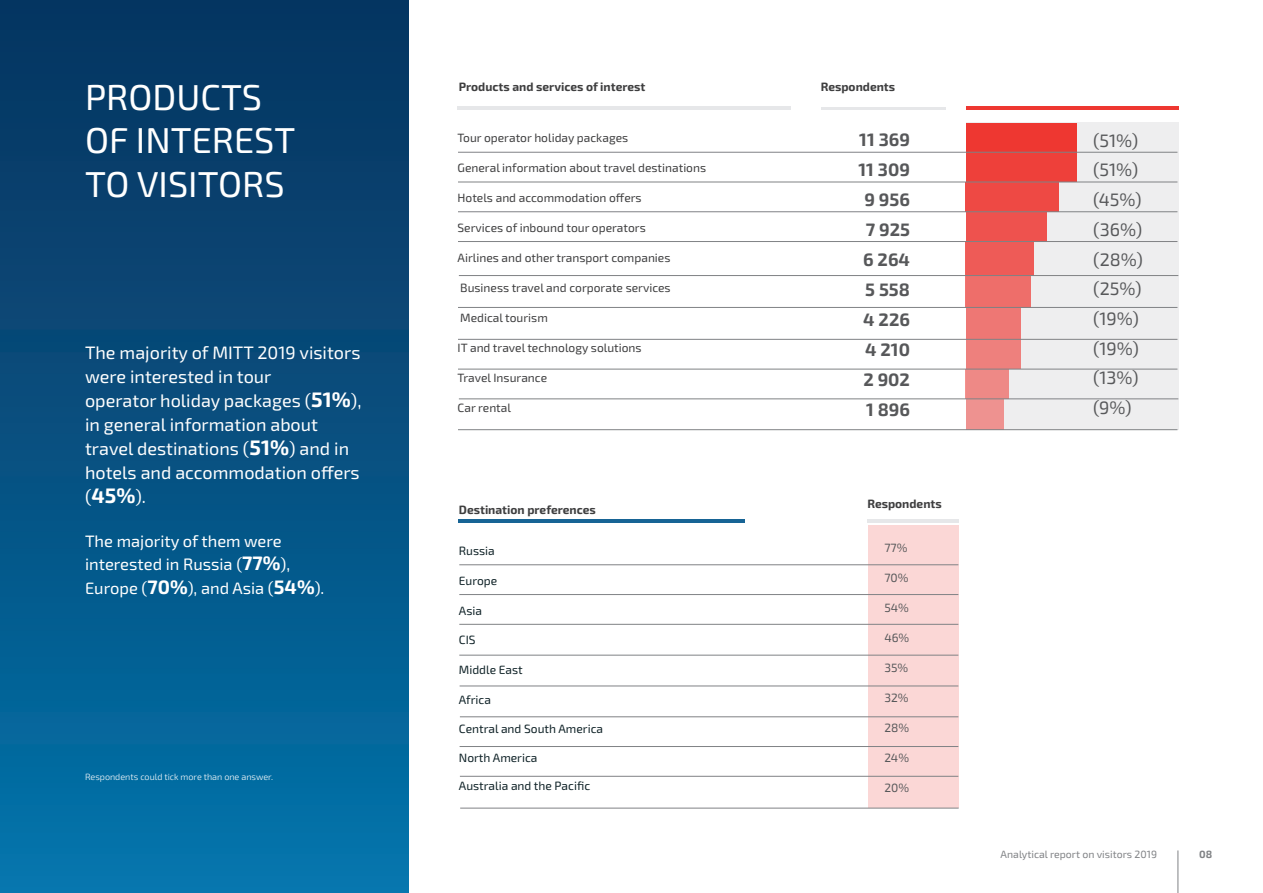
<style>
.page{position:relative;width:1263px;height:893px;background:#fff}
.page>*{position:absolute;margin:0;border:0;box-sizing:border-box;transform-origin:0 0}
.t1{font:36px/43.2px "Exo 2.0";color:#fff}
.t2{font:18px/24px "Exo 2.0";color:#fff}
.t3{font:18px/29.7px "Exo 2.0";color:#57585a}
.t4{font:700 18px/30px "Exo 2.0";color:#57585a;text-align:center}
.t5{font:16.5px/23.4px "Exo 2.0";color:#fff}
.t6{font:12px "Exo 2.0";color:#3e3e3f}
.t7{font:12px "Exo 2.0";color:#0f2227}
.t8{font:700 12px "Exo 2.0";color:#3e3e3f}
.t9{font:12px "Exo 2.0";color:#57585a}
.t10{font:10.5px "Exo 2.0";color:#808285}
.t11{font:700 10.5px "Exo 2.0";color:#808285}
.t12{font:300 9px "Exo 2.0";color:#fff}
.s1{font-weight:700;font-size:21px}
.s2{font-weight:700;font-size:19.5px}
</style>
<div class="page">
<img style="left:0;top:0;width:408px;height:893px">
<div style="left:966px;top:123px;width:212px;height:307px;background:#eeeeef"></div>
<div style="left:966px;top:123px;width:111px;height:29px;background:#ee3731"></div>
<div style="left:966px;top:212px;width:80px;height:30px;background:#ee524e"></div>
<div style="left:966px;top:308px;width:54px;height:31px;background:#ee7774"></div>
<div style="left:966px;top:369px;width:43px;height:30px;background:#ee8986"></div>
<div style="left:966px;top:152px;width:111px;height:30px;background:#ee403a"></div>
<div style="left:966px;top:182px;width:93px;height:30px;background:#ee4944"></div>
<div style="left:966px;top:242px;width:68px;height:34px;background:#ee5b57"></div>
<div style="left:966px;top:276px;width:65px;height:32px;background:#ee6e6a"></div>
<div style="left:966px;top:339px;width:54px;height:30px;background:#ee807d"></div>
<div style="left:966px;top:399px;width:37px;height:30px;background:#ee9290"></div>
<hr style="left:821px;top:107px;width:124px;height:2px;background:#e6e7e9">
<hr style="left:966px;top:106px;width:212px;height:4px;background:#ee3731">
<hr style="left:458px;top:106px;width:333px;height:4px;background:#e6e7e9">
<hr style="left:458px;top:152px;width:719px;height:1px;background:#808285">
<hr style="left:458px;top:182px;width:719px;height:1px;background:#808285">
<hr style="left:458px;top:211px;width:719px;height:1px;background:#808285">
<hr style="left:458px;top:241px;width:719px;height:1px;background:#808285">
<hr style="left:459px;top:275px;width:719px;height:1px;background:#808285">
<hr style="left:458px;top:307px;width:719px;height:1px;background:#808285">
<hr style="left:458px;top:339px;width:719px;height:1px;background:#808285">
<hr style="left:458px;top:369px;width:719px;height:1px;background:#808285">
<hr style="left:459px;top:399px;width:719px;height:1px;background:#808285">
<hr style="left:458px;top:429px;width:719px;height:1px;background:#808285">
<hr style="left:1177px;top:850px;width:1px;height:43px;background:#808285">
<div style="left:868px;top:526px;width:91px;height:282px;background:#fbd7d6"></div>
<hr style="left:459px;top:519px;width:286px;height:3px;background:#176495">
<hr style="left:867px;top:519px;width:92px;height:3px;background:#e6e7e9">
<hr style="left:459px;top:564px;width:499px;height:1px;background:#808285">
<hr style="left:459px;top:594px;width:499px;height:1px;background:#808285">
<hr style="left:459px;top:624px;width:499px;height:1px;background:#808285">
<hr style="left:459px;top:655px;width:499px;height:1px;background:#808285">
<hr style="left:460px;top:686px;width:498px;height:1px;background:#808285">
<hr style="left:460px;top:746px;width:498px;height:1px;background:#808285">
<hr style="left:460px;top:716px;width:498px;height:1px;background:#808285">
<hr style="left:460px;top:776px;width:498px;height:1px;background:#808285">
<hr style="left:460px;top:808px;width:499px;height:1px;background:#808285">
<h1 class="t1" style="left:85px;top:77px;width:212px">PRODUCTS<br>OF INTEREST<br>TO VISITORS</h1>
<h2 class="t2" style="left:85px;top:341px;width:278px">The majority of MITT 2019 visitors were interested in tour<br>operator holiday packages (<span class="s1">51%</span>), in general information about travel destinations (<span class="s1">51%</span>) and in hotels and accommodation offers (<span class="s1">45%</span>).</h2>
<h3 class="t5" style="left:85px;top:530px;width:241px">The majority of them were interested in Russia (<span class="s2">77%</span>),<br>Europe (<span class="s2">70%</span>), and Asia (<span class="s2">54%</span>).</h3>
<p class="t12" style="left:85px;top:771px;width:190px">Respondents could tick more than one answer.</p>
<p class="t8" style="left:459px;top:80px;width:188px">Products and services of interest</p>
<p class="t8" style="left:821px;top:80px;width:76px">Respondents</p>
<p class="t6" style="left:458px;top:130px;width:172px">Tour operator holiday packages</p>
<p class="t6" style="left:458px;top:160px;width:250px">General information about travel destinations</p>
<p class="t6" style="left:458px;top:190px;width:186px">Hotels and accommodation offers</p>
<p class="t6" style="left:458px;top:220px;width:190px">Services of inbound tour operators</p>
<p class="t6" style="left:458px;top:250px;width:214px">Airlines and other transport companies</p>
<p class="t6" style="left:460px;top:280px;width:212px">Business travel and corporate services</p>
<p class="t6" style="left:460px;top:310px;width:89px">Medical tourism</p>
<p class="t6" style="left:458px;top:340px;width:186px">IT and travel technology solutions</p>
<p class="t6" style="left:458px;top:370px;width:91px">Travel Insurance</p>
<p class="t6" style="left:458px;top:400px;width:55px">Car rental</p>
<p class="t8" style="left:459px;top:502px;width:138px">Destination preferences</p>
<p class="t7" style="left:459px;top:544px;width:38px">Russia</p>
<p class="t7" style="left:459px;top:574px;width:40px">Europe</p>
<p class="t7" style="left:459px;top:603px;width:25px">Asia</p>
<p class="t7" style="left:459px;top:633px;width:18px">CIS</p>
<p class="t7" style="left:459px;top:663px;width:65px">Middle East</p>
<p class="t7" style="left:459px;top:692px;width:34px">Africa</p>
<p class="t7" style="left:459px;top:722px;width:146px">Central and South America</p>
<p class="t7" style="left:459px;top:750px;width:80px">North America</p>
<p class="t7" style="left:459px;top:779px;width:133px">Australia and the Pacific</p>
<h2 class="t4" style="left:858px;top:125px;width:53px">11 369<br>11 309<br>9 956<br>7 925<br>6 264<br>5 558<br>4 226<br>4 210<br>2 902<br>1 896</h2>
<p class="t8" style="left:867px;top:497px;width:76px">Respondents</p>
<p class="t9" style="left:884px;top:541px;width:25px">77%</p>
<p class="t9" style="left:884px;top:571px;width:26px">70%</p>
<p class="t9" style="left:884px;top:601px;width:26px">54%</p>
<p class="t9" style="left:884px;top:631px;width:26px">46%</p>
<p class="t9" style="left:884px;top:661px;width:25px">35%</p>
<p class="t9" style="left:884px;top:691px;width:26px">32%</p>
<p class="t9" style="left:884px;top:721px;width:26px">28%</p>
<p class="t9" style="left:884px;top:751px;width:26px">24%</p>
<p class="t9" style="left:884px;top:781px;width:26px">20%</p>
<h2 class="t3" style="left:1093px;top:126px;width:51px">(51%) (51%) (45%) (36%) (28%) (25%) (19%) (19%) (13%) (9%)</h2>
<p class="t10" style="left:1001px;top:848px;width:158px">Analytical report on visitors 2019</p>
<p class="t11" style="left:1199px;top:848px;width:15px">08</p>
</div>
